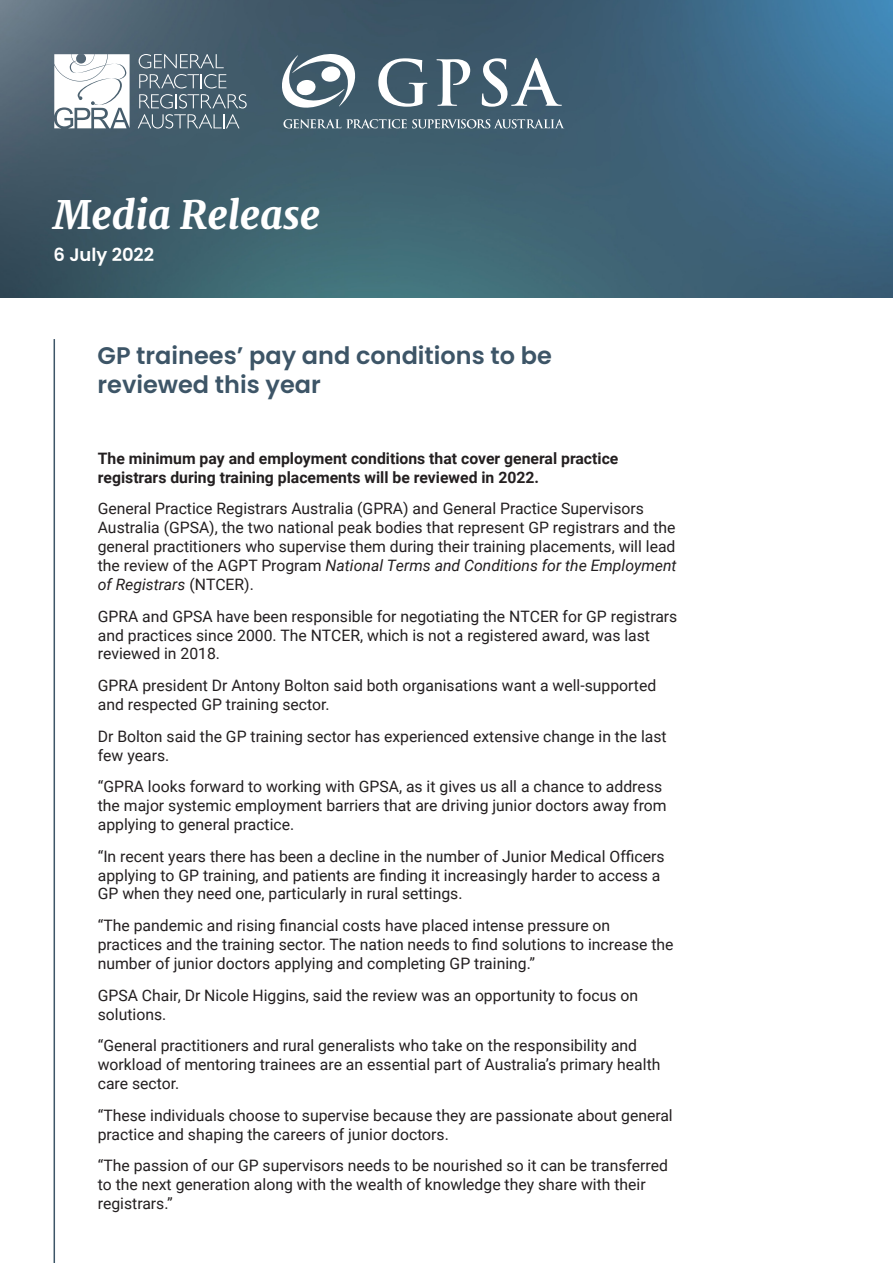
<style>
.page{position:relative;width:893px;height:1263px;background:#fff}
.page>*{position:absolute;margin:0;border:0;box-sizing:border-box;transform-origin:0 0}
.t1{font:italic 800 39px "Merriweather";color:#fff}
.t2{font:600 24px/28.8px "Poppins";color:#3d5567}
.t3{font:600 18px "Poppins";color:#fff}
.t4{font:15.75px/18.9px "Roboto";color:#231f20}
.t5{font:700 15.75px/18.9px "Roboto";color:#231f20}
.s1{font-style:italic}
</style>
<div class="page">
<img style="left:0;top:0;width:893px;height:298px">
<svg style="left:281px;top:54px;width:75px;height:54px"></svg>
<svg style="left:283px;top:119px;width:281px;height:9px;background:#758a96"></svg>
<svg style="left:378px;top:58px;width:49px;height:49px"></svg>
<svg style="left:436px;top:59px;width:34px;height:47px"></svg>
<svg style="left:482px;top:58px;width:80px;height:49px"></svg>
<svg style="left:139px;top:54px;width:85px;height:14px"></svg>
<svg style="left:139px;top:74px;width:87px;height:14px"></svg>
<svg style="left:138px;top:94px;width:109px;height:35px;background:#617783"></svg>
<svg style="left:54px;top:54px;width:76px;height:74px"></svg>
<hr style="left:54px;top:339px;width:1px;height:924px;background:#3d5567">
<p class="t1" style="left:54px;top:191px;width:268px">Media Release</p>
<p class="t3" style="left:54px;top:244px;width:102px">6 July 2022</p>
<p class="t2" style="left:98px;top:342px;width:456px">GP trainees’ pay and conditions to be reviewed this year</p>
<p class="t5" style="left:98px;top:448px;width:522px">The minimum pay and employment conditions that cover general practice registrars during training placements will be reviewed in 2022.</p>
<p class="t4" style="left:98px;top:499px;width:580px">General Practice Registrars Australia (GPRA) and General Practice Supervisors Australia (GPSA), the two national peak bodies that represent GP registrars and the general practitioners who supervise them during their training placements, will lead the review of the AGPT Program <span class="s1">National Terms and Conditions for the Employment of Registrars</span> (NTCER).</p>
<p class="t4" style="left:98px;top:606px;width:581px">GPRA and GPSA have been responsible for negotiating the NTCER for GP registrars and practices since 2000. The NTCER, which is not a registered award, was last reviewed in 2018.</p>
<p class="t4" style="left:98px;top:675px;width:560px">GPRA president Dr Antony Bolton said both organisations want a well-supported and respected GP training sector.</p>
<p class="t4" style="left:98px;top:726px;width:570px">Dr Bolton said the GP training sector has experienced extensive change in the last few years.</p>
<p class="t4" style="left:98px;top:776px;width:570px">“GPRA looks forward to working with GPSA, as it gives us all a chance to address the major systemic employment barriers that are driving junior doctors away from applying to general practice.</p>
<p class="t4" style="left:98px;top:846px;width:568px">“In recent years there has been a decline in the number of Junior Medical Officers applying to GP training, and patients are finding it increasingly harder to access a<br>GP when they need one, particularly in rural settings.</p>
<p class="t4" style="left:98px;top:915px;width:577px">“The pandemic and rising financial costs have placed intense pressure on practices and the training sector. The nation needs to find solutions to increase the number of junior doctors applying and completing GP training.”</p>
<p class="t4" style="left:98px;top:985px;width:542px">GPSA Chair, Dr Nicole Higgins, said the review was an opportunity to focus on solutions.</p>
<p class="t4" style="left:98px;top:1035px;width:564px">“General practitioners and rural generalists who take on the responsibility and workload of mentoring trainees are an essential part of Australia’s primary health care sector.</p>
<p class="t4" style="left:98px;top:1105px;width:576px">“These individuals choose to supervise because they are passionate about general practice and shaping the careers of junior doctors.</p>
<p class="t4" style="left:98px;top:1155px;width:572px">“The passion of our GP supervisors needs to be nourished so it can be transferred to the next generation along with the wealth of knowledge they share with their registrars.”</p>
</div>
